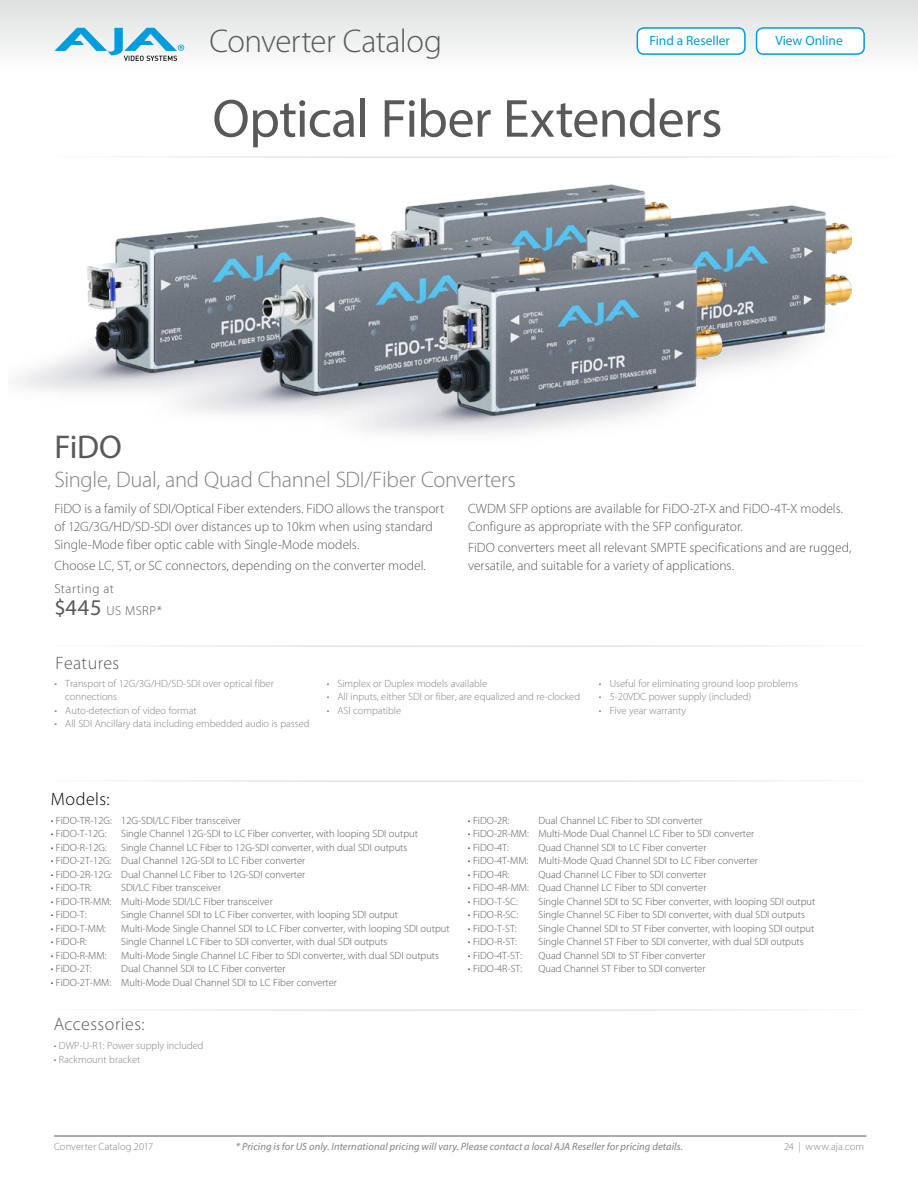
<style>
.page{position:relative;width:918px;height:1188px;background:#fff}
.page>*{position:absolute;margin:0;border:0;box-sizing:border-box;transform-origin:0 0}
.t1{font:54px "Myriad Pro";letter-spacing:-.015em;color:#58595b}
.t2{font:300 33px "Myriad Pro";letter-spacing:-.015em;color:#58595b}
.t3{font:33px "Myriad Pro";color:#58595b}
.t4{font:300 22.5px "Myriad Pro";letter-spacing:-.015em;color:#808285}
.t5{font:300 18px "Myriad Pro";letter-spacing:.025em;color:#58595b}
.t6{font:300 18px "Myriad Pro";letter-spacing:.03em;color:#000}
.t7{font:300 13.5px/18px "Myriad Pro";color:#58595b}
.t8{font:13.5px "Myriad Pro";color:#009ddc}
.t9{font:300 13.2px/22.5px "Myriad Pro";letter-spacing:.04em;color:#58595b}
.t10{font:300 10.5px "Myriad Pro";color:#58595b}
.t11{font:300 10.5px/13.5px "Myriad Pro";color:#808285}
.t12{font:italic 10.5px "Myriad Pro";letter-spacing:.01em;color:#808285}
.s1{font-weight:400;font-size:22.5px}
</style>
<div class="page">
<div style="left:0;top:0;width:918px;height:71px;background:linear-gradient(to bottom,#dee0e0,#fdfdfd)"></div>
<svg style="left:54px;top:28px;width:130px;height:33px"></svg>
<hr style="left:54px;top:1136px;width:812px;height:1px;background:#58595b">
<div style="left:757px;top:28px;width:107px;height:26px;background:#fff;border-radius:7px"></div>
<div style="left:756px;top:27px;width:109px;height:28px;border:2px solid #009ddc;border-radius:7px"></div>
<div style="left:637px;top:28px;width:108px;height:26px;background:#fff;border-radius:7px"></div>
<div style="left:637px;top:27px;width:109px;height:28px;border:2px solid #009ddc;border-radius:7px"></div>
<img style="left:16px;top:185px;width:835px;height:250px">
<h2 class="t2" style="left:210px;top:23px;width:234px">Converter Catalog</h2>
<p class="t8" style="left:650px;top:32px;width:82px">Find a Reseller</p>
<p class="t8" style="left:775px;top:32px;width:69px">View Online</p>
<h1 class="t1" style="left:212px;top:85px;width:512px">Optical Fiber Extenders</h1>
<h2 class="t3" style="left:54px;top:427px;width:69px">FiDO</h2>
<h3 class="t4" style="left:54px;top:467px;width:463px">Single, Dual, and Quad Channel SDI/Fiber Converters</h3>
<p class="t7" style="left:54px;top:500px;width:391px">FiDO is a family of SDI/Optical Fiber extenders. FiDO allows the transport of 12G/3G/HD/SD-SDI over distances up to 10km when using standard<br>Single-Mode fiber optic cable with Single-Mode models.</p>
<p class="t7" style="left:54px;top:557px;width:373px">Choose LC, ST, or SC connectors, depending on the converter model.</p>
<p class="t9" style="left:54px;top:578px;width:109px">Starting at <span class="s1">$445</span> US MSRP*</p>
<p class="t7" style="left:468px;top:500px;width:377px">CWDM SFP options are available for FiDO-2T-X and FiDO-4T-X models.<br>Configure as appropriate with the SFP configurator.</p>
<p class="t7" style="left:468px;top:539px;width:385px">FiDO converters meet all relevant SMPTE specifications and are rugged, versatile, and suitable for a variety of applications.</p>
<h3 class="t5" style="left:55px;top:654px;width:65px">Features</h3>
<p class="t11" style="left:65px;top:676px;width:210px;text-indent:-11px">• Transport of 12G/3G/HD/SD-SDI over optical fiber connections</p>
<p class="t11" style="left:54px;top:703px;width:144px">• Auto-detection of video format</p>
<p class="t11" style="left:54px;top:717px;width:257px">• All SDI Ancillary data including embedded audio is passed</p>
<p class="t11" style="left:327px;top:676px;width:162px">• Simplex or Duplex models available</p>
<p class="t11" style="left:327px;top:690px;width:255px">• All inputs, either SDI or fiber, are equalized and re-clocked</p>
<p class="t11" style="left:327px;top:703px;width:76px">• ASI compatible</p>
<p class="t11" style="left:599px;top:676px;width:201px">• Useful for eliminating ground loop problems</p>
<p class="t11" style="left:599px;top:690px;width:154px">• 5-20VDC power supply (included)</p>
<p class="t11" style="left:599px;top:703px;width:89px">• Five year warranty</p>
<h3 class="t6" style="left:51px;top:789px;width:60px">Models:</h3>
<p class="t10" style="left:51px;top:815px;width:192px">• FiDO-TR-12G: 12G-SDI/LC Fiber transceiver</p>
<p class="t10" style="left:51px;top:828px;width:57px">• FiDO-T-12G:</p>
<p class="t10" style="left:121px;top:828px;width:298px">Single Channel 12G-SDI to LC Fiber converter, with looping SDI output</p>
<p class="t10" style="left:51px;top:842px;width:58px">• FiDO-R-12G:</p>
<p class="t10" style="left:121px;top:842px;width:288px">Single Channel LC Fiber to 12G-SDI converter, with dual SDI outputs</p>
<p class="t10" style="left:51px;top:855px;width:256px">• FiDO-2T-12G: Dual Channel 12G-SDI to LC Fiber converter</p>
<p class="t10" style="left:51px;top:869px;width:256px">• FiDO-2R-12G: Dual Channel LC Fiber to 12G-SDI converter</p>
<p class="t10" style="left:51px;top:882px;width:43px">• FiDO-TR:</p>
<p class="t10" style="left:121px;top:882px;width:101px">SDI/LC Fiber transceiver</p>
<p class="t10" style="left:51px;top:896px;width:224px">• FiDO-TR-MM: Multi-Mode SDI/LC Fiber transceiver</p>
<p class="t10" style="left:51px;top:909px;width:37px">• FiDO-T:</p>
<p class="t10" style="left:121px;top:909px;width:278px">Single Channel SDI to LC Fiber converter, with looping SDI output</p>
<p class="t10" style="left:51px;top:923px;width:57px">• FiDO-T-MM:</p>
<p class="t10" style="left:121px;top:923px;width:330px">Multi-Mode Single Channel SDI to LC Fiber converter, with looping SDI output</p>
<p class="t10" style="left:51px;top:936px;width:38px">• FiDO-R:</p>
<p class="t10" style="left:121px;top:936px;width:268px">Single Channel LC Fiber to SDI converter, with dual SDI outputs</p>
<p class="t10" style="left:51px;top:950px;width:57px">• FiDO-R-MM:</p>
<p class="t10" style="left:121px;top:950px;width:319px">Multi-Mode Single Channel LC Fiber to SDI converter, with dual SDI outputs</p>
<p class="t10" style="left:51px;top:963px;width:42px">• FiDO-2T:</p>
<p class="t10" style="left:121px;top:963px;width:166px">Dual Channel SDI to LC Fiber converter</p>
<p class="t10" style="left:51px;top:977px;width:288px">• FiDO-2T-MM: Multi-Mode Dual Channel SDI to LC Fiber converter</p>
<h3 class="t5" style="left:54px;top:1014px;width:92px">Accessories:</h3>
<p class="t11" style="left:54px;top:1039px;width:151px">• DWP-U-R1: Power supply included</p>
<p class="t11" style="left:54px;top:1053px;width:88px">• Rackmount bracket</p>
<p class="t10" style="left:468px;top:815px;width:43px">• FiDO-2R:</p>
<p class="t10" style="left:538px;top:815px;width:166px">Dual Channel LC Fiber to SDI converter</p>
<p class="t10" style="left:468px;top:828px;width:288px">• FiDO-2R-MM: Multi-Mode Dual Channel LC Fiber to SDI converter</p>
<p class="t10" style="left:468px;top:842px;width:42px">• FiDO-4T:</p>
<p class="t10" style="left:538px;top:842px;width:169px">Quad Channel SDI to LC Fiber converter</p>
<p class="t10" style="left:468px;top:855px;width:292px">• FiDO-4T-MM: Multi-Mode Quad Channel SDI to LC Fiber converter</p>
<p class="t10" style="left:468px;top:869px;width:43px">• FiDO-4R:</p>
<p class="t10" style="left:538px;top:869px;width:169px">Quad Channel LC Fiber to SDI converter</p>
<p class="t10" style="left:468px;top:882px;width:240px">• FiDO-4R-MM: Quad Channel LC Fiber to SDI converter</p>
<p class="t10" style="left:468px;top:896px;width:51px">• FiDO-T-SC:</p>
<p class="t10" style="left:538px;top:896px;width:278px">Single Channel SDI to SC Fiber converter, with looping SDI output</p>
<p class="t10" style="left:468px;top:909px;width:52px">• FiDO-R-SC:</p>
<p class="t10" style="left:538px;top:909px;width:268px">Single Channel SC Fiber to SDI converter, with dual SDI outputs</p>
<p class="t10" style="left:468px;top:923px;width:50px">• FiDO-T-ST:</p>
<p class="t10" style="left:538px;top:923px;width:277px">Single Channel SDI to ST Fiber converter, with looping SDI output</p>
<p class="t10" style="left:468px;top:936px;width:51px">• FiDO-R-ST:</p>
<p class="t10" style="left:538px;top:936px;width:267px">Single Channel ST Fiber to SDI converter, with dual SDI outputs</p>
<p class="t10" style="left:468px;top:950px;width:55px">• FiDO-4T-ST:</p>
<p class="t10" style="left:538px;top:950px;width:169px">Quad Channel SDI to ST Fiber converter</p>
<p class="t10" style="left:468px;top:963px;width:56px">• FiDO-4R-ST:</p>
<p class="t10" style="left:538px;top:963px;width:169px">Quad Channel ST Fiber to SDI converter</p>
<p class="t11" style="left:54px;top:1140px;width:101px">Converter Catalog 2017</p>
<p class="t12" style="left:236px;top:1140px;width:449px">* Pricing is for US only. International pricing will vary. Please contact a local AJA Reseller for pricing details.</p>
<p class="t11" style="left:784px;top:1140px;width:81px">24 | www.aja.com</p>
</div>
